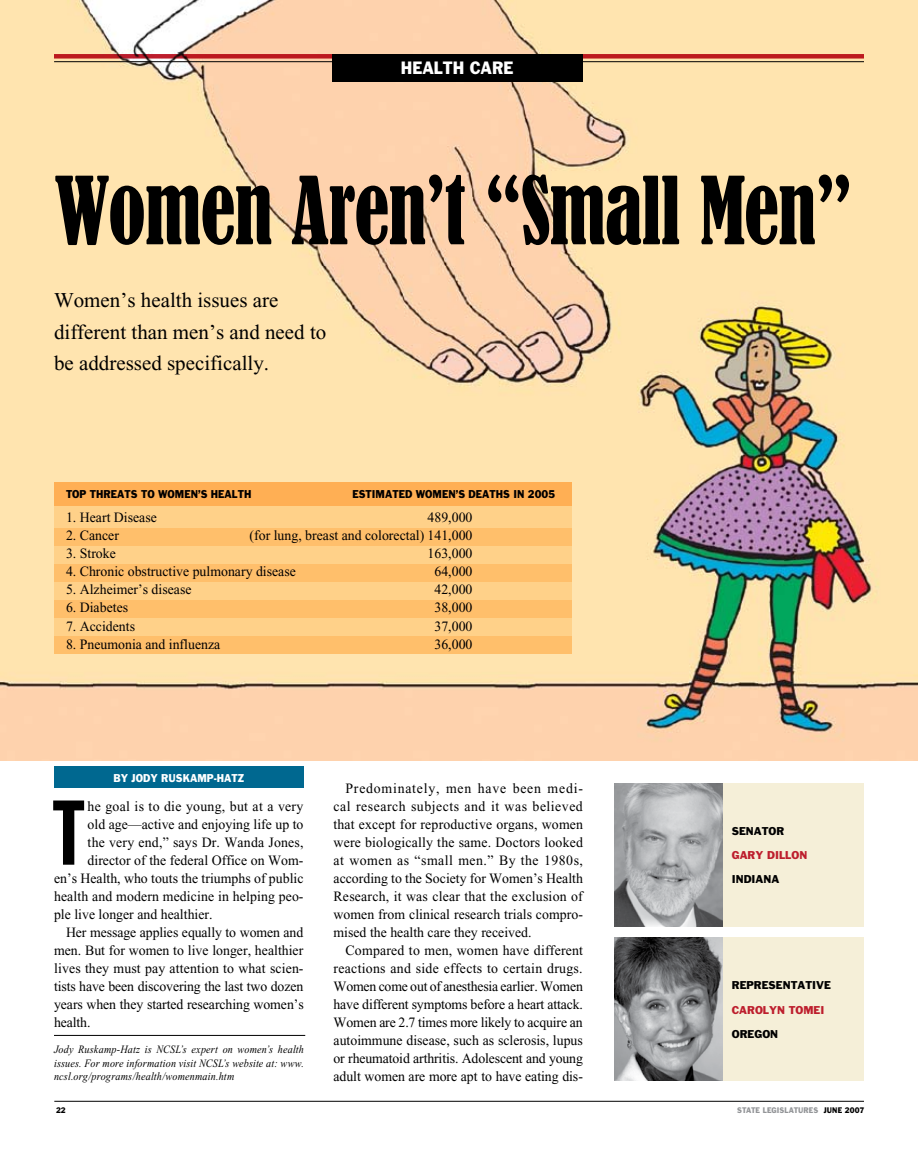
<style>
.page{position:relative;width:918px;height:1176px;background:#fff}
.page>*{position:absolute;margin:0;border:0;box-sizing:border-box;transform-origin:0 0}
.t1{font:90.15px "Franklin Gothic Extra Cond";color:#000}
.t2{font:condensed 87px "Bernard";letter-spacing:-.015em;color:#000;scale:.9 1}
.t3{font:21px/31.5px "Times New Roman";color:#000}
.t4{font:16.5px "Franklin Gothic";color:#fff;scale:.9 1}
.t5{font:14.25px/18px "Times New Roman";color:#000;text-align:justify}
.t6{font:14.25px "Times New Roman";letter-spacing:.02em;color:#000}
.t7{font:italic 11.25px/13.5px "Times New Roman";letter-spacing:.015em;color:#000;text-align:justify;scale:.9 1}
.t8{font:10.5px "Franklin Gothic";color:#000;scale:.9 1}
.t9{font:10.5px "Franklin Gothic";color:#000}
.t10{font:10.5px "Franklin Gothic";color:#bd1e2d}
.t11{font:10.5px "Franklin Gothic";color:#fff;scale:.9 1}
.t12{font:7.5px "Franklin Gothic";letter-spacing:.01em;color:#939598;scale:.9 1}
.t13{font:7.5px "Franklin Gothic";color:#000;scale:.9 1}
.s1{color:#000}
</style>
<div class="page">
<hr style="left:54px;top:1100px;width:810px;height:1px;background:#000">
<div style="left:54px;top:766px;width:249px;height:22px;background:#006890"></div>
<img style="left:0;top:0;width:918px;height:760px">
<div style="left:332px;top:54px;width:251px;height:28px;background:#000"></div>
<div style="left:614px;top:937px;width:250px;height:143px;background:#f5efd8"></div>
<img style="left:614px;top:937px;width:109px;height:143px">
<div style="left:614px;top:783px;width:250px;height:143px;background:#f5efd8"></div>
<img style="left:614px;top:783px;width:109px;height:143px">
<hr style="left:54px;top:1034px;width:251px;height:1px;background:#000">
<div style="left:54px;top:482px;width:517px;height:172px;background:#ffd189"></div>
<div style="left:54px;top:482px;width:517px;height:23px;background:#ffaf54"></div>
<div style="left:54px;top:528px;width:517px;height:17px;background:#ffbf6b"></div>
<div style="left:54px;top:564px;width:517px;height:17px;background:#ffbf6b"></div>
<div style="left:54px;top:600px;width:517px;height:17px;background:#ffbf6b"></div>
<div style="left:54px;top:636px;width:517px;height:17px;background:#ffbf6b"></div>
<p class="t4" style="left:401px;top:57px;width:25px">HEALT</p>
<p class="t4" style="left:453px;top:57px;width:44px">H CARE</p>
<h2 class="t2" style="left:54px;top:160px;width:889px">Women Aren’t “Small Men”</h2>
<h3 class="t3" style="left:54px;top:284px;width:274px">Women’s health issues are different than men’s and need to be addressed specifically.</h3>
<p class="t8" style="left:66px;top:487px;width:206px">TOP TH REATS TO WOMEN’S HEALTH</p>
<p class="t8" style="left:353px;top:487px;width:227px">ESTIMATED WOMEN’S DEATHS IN 2005</p>
<p class="t5" style="left:66px;top:508px;width:92px">1. Heart Disease</p>
<p class="t5" style="left:428px;top:508px;width:46px">489,000</p>
<p class="t5" style="left:66px;top:526px;width:54px">2. Cancer</p>
<p class="t5" style="left:250px;top:526px;width:224px">(for lung, breast and colorectal) 141,000</p>
<p class="t5" style="left:66px;top:544px;width:51px">3. Stroke</p>
<p class="t5" style="left:428px;top:544px;width:46px">163,000</p>
<p class="t5" style="left:66px;top:562px;width:231px">4. Chronic obstructive pulmonary disease</p>
<p class="t5" style="left:434px;top:562px;width:40px">64,000</p>
<p class="t5" style="left:66px;top:580px;width:127px">5. Alzheimer’s disease</p>
<p class="t5" style="left:434px;top:580px;width:40px">42,000</p>
<p class="t5" style="left:66px;top:598px;width:64px">6. Diabetes</p>
<p class="t5" style="left:434px;top:598px;width:40px">38,000</p>
<p class="t5" style="left:66px;top:616px;width:71px">7. Accidents</p>
<p class="t5" style="left:434px;top:616px;width:40px">37,000</p>
<p class="t5" style="left:66px;top:634px;width:156px">8. Pneumonia and influenza</p>
<p class="t5" style="left:434px;top:634px;width:40px">36,000</p>
<p class="t11" style="left:113px;top:771px;width:147px">BY JODY R USKAMP-HATZ</p>
<h1 class="t1" style="left:54px;top:784px;width:31px">T</h1>
<p class="t6" style="left:88px;top:797px;width:217px">he goal is to die young, but at a very</p>
<p class="t5" style="left:88px;top:814px;width:217px">old age—active and enjoying life up to</p>
<p class="t5" style="left:88px;top:832px;width:217px">the very end,” says Dr. Wanda Jones,</p>
<p class="t5" style="left:88px;top:850px;width:217px">director of the federal Office on Wom-</p>
<p class="t5" style="left:54px;top:868px;width:251px">en’s Health, who touts the triumphs of public</p>
<p class="t5" style="left:54px;top:886px;width:251px">health and modern medicine in helping peo-</p>
<p class="t5" style="left:54px;top:904px;width:160px">ple live longer and healthier.</p>
<p class="t5" style="left:66px;top:922px;width:239px">Her message applies equally to women and</p>
<p class="t5" style="left:54px;top:940px;width:251px">men. But for women to live longer, healthier</p>
<p class="t5" style="left:54px;top:958px;width:251px">lives they must pay attention to what scien-</p>
<p class="t5" style="left:54px;top:976px;width:251px">tists have been discovering the last two dozen</p>
<p class="t5" style="left:54px;top:994px;width:251px">years when they started researching women’s</p>
<p class="t5" style="left:54px;top:1012px;width:38px">health.</p>
<p class="t7" style="left:54px;top:1042px;width:279px">Jody Ruskamp-Hatz is NCSL’s expert on women’s health issues. For more information visit NCSL’s website at: www. ncsl.org/programs/health/womenmain.htm</p>
<p class="t5" style="left:334px;top:778px;width:251px;text-indent:12px">Predominately, men have been medi&shy;cal research subjects and it was believed that except for reproductive organs, women were biologically the same. Doctors looked at women as “small men.” By the 1980s, according to the Society for Women’s Health Research, it was clear that the exclusion of women from clinical research trials compro&shy;mised the health care they received.</p>
<p class="t5" style="left:334px;top:940px;width:251px;text-indent:12px">Compared to men, women have different reactions and side effects to certain drugs.<br>Women come out of anesthesia earlier. Women have different symptoms before a heart attack.<br>Women are 2.7 times more likely to acquire an autoimmune disease, such as sclerosis, lupus or rheumatoid arthritis. Adolescent and young adult women are more apt to have eating dis-</p>
<p class="t9" style="left:732px;top:824px;width:54px">SENATOR</p>
<p class="t10" style="left:732px;top:848px;width:76px">GARY DILLON</p>
<p class="t9" style="left:732px;top:872px;width:49px">INDIANA</p>
<p class="t9" style="left:732px;top:978px;width:101px">REPRESENTATIVE</p>
<p class="t10" style="left:732px;top:1002px;width:94px">CAROLYN TOMEI</p>
<p class="t9" style="left:732px;top:1026px;width:46px">OREGON</p>
<p class="t13" style="left:56px;top:1105px;width:12px">22</p>
<p class="t12" style="left:737px;top:1105px;width:143px">STATE LEGISLATURES <span class="s1">JUNE 2007</span></p>
</div>
